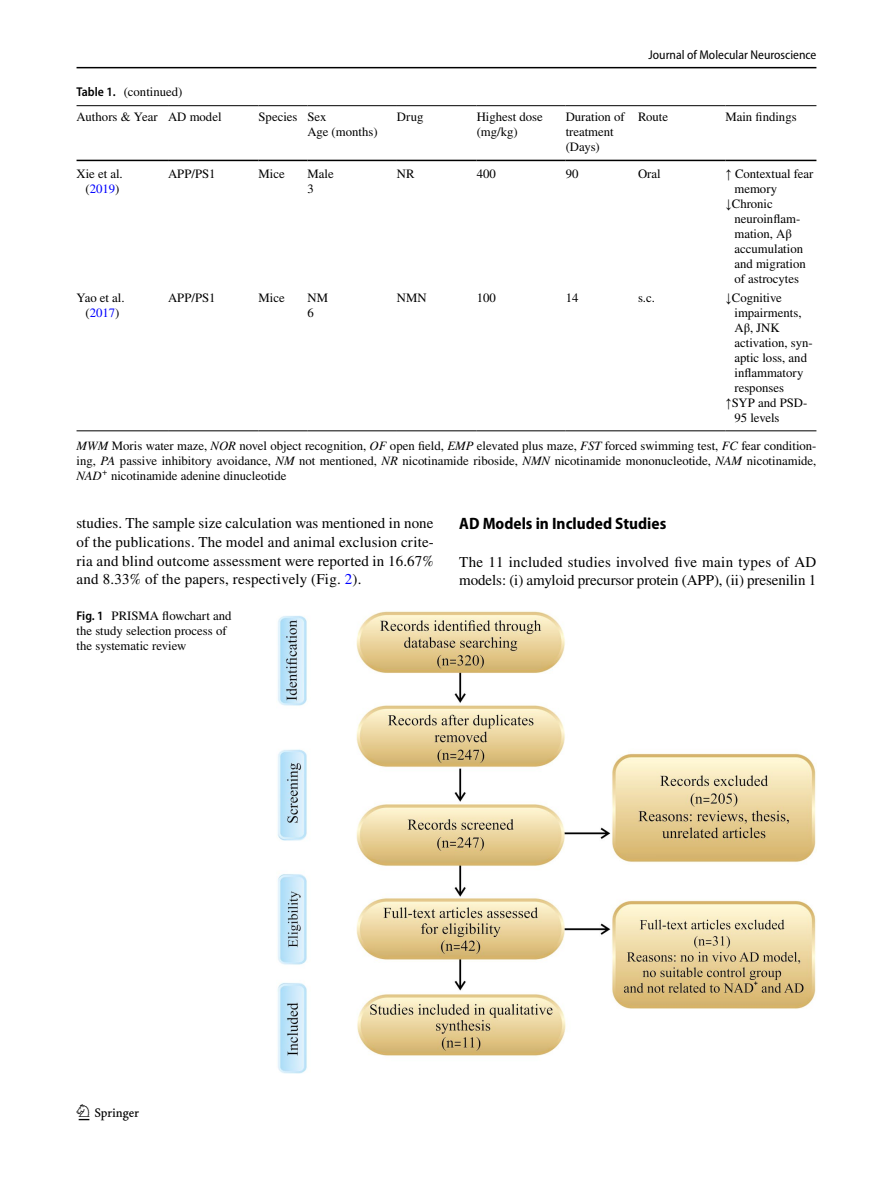
<style>
.page{position:relative;width:893px;height:1187px;background:#fff}
.page>*{position:absolute;margin:0;border:0;box-sizing:border-box;transform-origin:0 0}
.t1{font:22.5px "Springnew Regular 2";color:#000}
.t2{font:700 semi-condensed 16.5px "Myriad Pro";color:#000}
.t3{font:15px/18.8px "STIX";letter-spacing:.01em;color:#000;text-align:justify}
.t4{font:12.75px/15px "STIX";color:#000}
.t5{font:semi-condensed 12.75px "Myriad Pro";color:#000}
.s1{font-family:"Myriad Pro";font-weight:600;font-stretch:semi-condensed}
.s2{color:#00f}
.s3{font-family:"Times New Roman"}
.s4{font-style:italic}
</style>
<div class="page">
<hr style="left:77px;top:67px;width:739px;height:1px;background:#000">
<hr style="left:77px;top:105px;width:91px;height:1px;background:#000">
<hr style="left:77px;top:160px;width:91px;height:1px;background:#000">
<hr style="left:168px;top:105px;width:91px;height:1px;background:#000">
<hr style="left:168px;top:160px;width:91px;height:1px;background:#000">
<hr style="left:259px;top:105px;width:48px;height:1px;background:#000">
<hr style="left:259px;top:160px;width:48px;height:1px;background:#000">
<hr style="left:307px;top:105px;width:90px;height:1px;background:#000">
<hr style="left:307px;top:160px;width:90px;height:1px;background:#000">
<hr style="left:397px;top:105px;width:80px;height:1px;background:#000">
<hr style="left:397px;top:160px;width:80px;height:1px;background:#000">
<hr style="left:477px;top:105px;width:89px;height:1px;background:#000">
<hr style="left:477px;top:160px;width:89px;height:1px;background:#000">
<hr style="left:566px;top:105px;width:72px;height:1px;background:#000">
<hr style="left:566px;top:160px;width:72px;height:1px;background:#000">
<hr style="left:638px;top:105px;width:87px;height:1px;background:#000">
<hr style="left:638px;top:160px;width:87px;height:1px;background:#000">
<hr style="left:725px;top:105px;width:91px;height:1px;background:#000">
<hr style="left:725px;top:160px;width:91px;height:1px;background:#000">
<hr style="left:77px;top:430px;width:91px;height:1px;background:#000">
<hr style="left:168px;top:430px;width:91px;height:1px;background:#000">
<hr style="left:259px;top:430px;width:48px;height:1px;background:#000">
<hr style="left:307px;top:430px;width:90px;height:1px;background:#000">
<hr style="left:397px;top:430px;width:80px;height:1px;background:#000">
<hr style="left:477px;top:430px;width:89px;height:1px;background:#000">
<hr style="left:566px;top:430px;width:72px;height:1px;background:#000">
<hr style="left:638px;top:430px;width:87px;height:1px;background:#000">
<hr style="left:725px;top:430px;width:91px;height:1px;background:#000">
<img style="left:277px;top:611px;width:539px;height:462px">
<p class="t4" style="left:77px;top:81px;width:146px;line-height:24.5px"><span class="s1">Table 1.</span> (continued)<br>Authors &amp; Year AD model</p>
<p class="t5" style="left:649px;top:48px;width:169px">Journal of Molecular Neuroscience</p>
<p class="t4" style="left:307px;top:110px;width:72px;text-indent:-49px">Species Sex<br>Age (months)</p>
<p class="t4" style="left:397px;top:110px;width:28px">Drug</p>
<p class="t4" style="left:477px;top:110px;width:68px">Highest dose (mg/kg)</p>
<p class="t4" style="left:566px;top:110px;width:61px">Duration of treatment (Days)</p>
<p class="t4" style="left:638px;top:110px;width:32px">Route</p>
<p class="t4" style="left:725px;top:110px;width:73px">Main findings</p>
<p class="t4" style="left:77px;top:167px;width:48px;text-align:center">Xie et al. (<span class="s2">2019</span>)</p>
<p class="t4" style="left:168px;top:167px;width:49px">APP/PS1</p>
<p class="t4" style="left:259px;top:167px;width:28px">Mice</p>
<p class="t4" style="left:308px;top:167px;width:28px">Male<br>3</p>
<p class="t4" style="left:397px;top:167px;width:19px">NR</p>
<p class="t4" style="left:477px;top:167px;width:21px">400</p>
<p class="t4" style="left:566px;top:167px;width:14px">90</p>
<p class="t4" style="left:638px;top:167px;width:24px">Oral</p>
<p class="t4" style="left:725px;top:167px;width:89px"><span class="s3">↑</span> Contextual fear</p>
<p class="t4" style="left:734px;top:182px;width:44px">memory</p>
<p class="t4" style="left:725px;top:197px;width:49px"><span class="s3">↓</span>Chronic</p>
<p class="t4" style="left:734px;top:212px;width:67px">neuroinflam-</p>
<p class="t4" style="left:734px;top:227px;width:59px">mation, Aβ</p>
<p class="t4" style="left:734px;top:242px;width:70px">accumulation</p>
<p class="t4" style="left:734px;top:257px;width:73px">and migration</p>
<p class="t4" style="left:734px;top:272px;width:66px">of astrocytes</p>
<p class="t4" style="left:77px;top:291px;width:50px;text-align:center">Yao et al. (<span class="s2">2017</span>)</p>
<p class="t4" style="left:168px;top:291px;width:49px">APP/PS1</p>
<p class="t4" style="left:259px;top:291px;width:28px">Mice</p>
<p class="t4" style="left:308px;top:291px;width:22px">NM<br>6</p>
<p class="t4" style="left:397px;top:291px;width:31px">NMN</p>
<p class="t4" style="left:477px;top:291px;width:21px">100</p>
<p class="t4" style="left:566px;top:291px;width:14px">14</p>
<p class="t4" style="left:638px;top:291px;width:18px">s.c.</p>
<p class="t4" style="left:725px;top:291px;width:58px"><span class="s3">↓</span>Cognitive</p>
<p class="t4" style="left:734px;top:306px;width:69px">impairments,</p>
<p class="t4" style="left:734px;top:321px;width:47px">Aβ, JNK</p>
<p class="t4" style="left:734px;top:336px;width:80px">activation, syn-</p>
<p class="t4" style="left:734px;top:351px;width:74px">aptic loss, and</p>
<p class="t4" style="left:734px;top:366px;width:70px">inflammatory</p>
<p class="t4" style="left:734px;top:381px;width:51px">responses</p>
<p class="t4" style="left:725px;top:396px;width:83px"><span class="s3">↑</span>SYP and PSD-</p>
<p class="t4" style="left:734px;top:411px;width:47px">95 levels</p>
<p class="t4" style="left:77px;top:439px;width:741px;text-align:justify"><span class="s4">MWM</span> Moris water maze, <span class="s4">NOR</span> novel object recognition, <span class="s4">OF</span> open field, <span class="s4">EMP</span> elevated plus maze, <span class="s4">FST</span> forced swimming test, <span class="s4">FC</span> fear condition&shy;ing, <span class="s4">PA</span> passive inhibitory avoidance, <span class="s4">NM</span> not mentioned, <span class="s4">NR</span> nicotinamide riboside, <span class="s4">NMN</span> nicotinamide mononucleotide, <span class="s4">NAM</span> nicotinamide, <span class="s4">NAD</span><sup>+</sup> nicotinamide adenine dinucleotide</p>
<p class="t3" style="left:77px;top:514px;width:359px">studies. The sample size calculation was mentioned in none of the publications. The model and animal exclusion crite&shy;ria and blind outcome assessment were reported in 16.67% and 8.33% of the papers, respectively (Fig. <span class="s2">2</span>).</p>
<p class="t2" style="left:459px;top:514px;width:209px">AD Models in Included Studies</p>
<p class="t3" style="left:459px;top:553px;width:359px">The 11 included studies involved five main types of AD models: (i) amyloid precursor protein (APP), (ii) presenilin 1</p>
<p class="t4" style="left:77px;top:609px;width:157px"><span class="s1">Fig. 1</span> PRISMA flowchart and the study selection process of the systematic review</p>
<h1 class="t1" style="left:79px;top:1104px;width:62px">1 3</h1>
</div>
